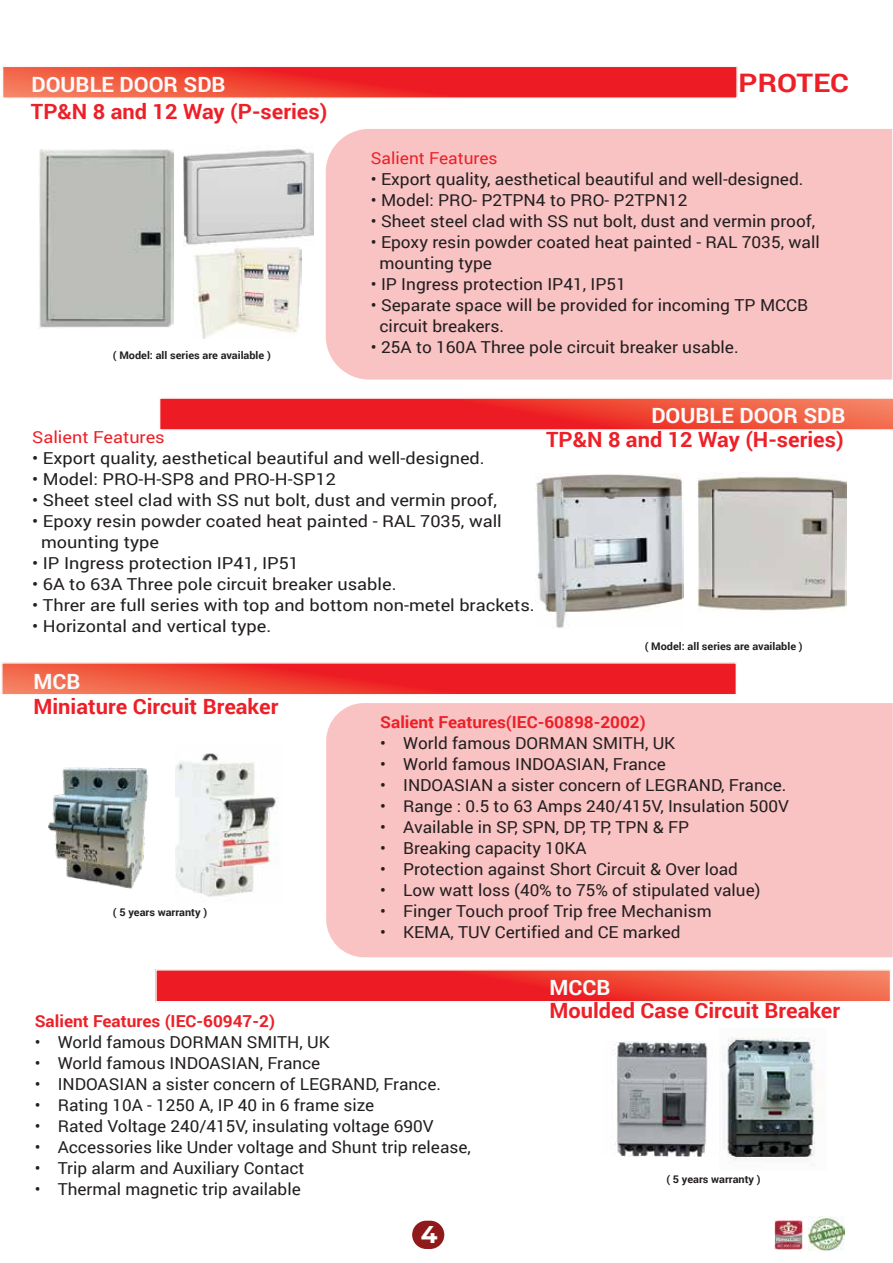
<style>
.page{position:relative;width:893px;height:1263px;background:#fff}
.page>*{position:absolute;margin:0;border:0;box-sizing:border-box;transform-origin:0 0}
.t1{font:700 25.5px "Roboto";color:#ed2028;scale:1.15 1}
.t2{font:700 24.3px "Montserrat";color:#fffffc}
.t3{font:700 21px "Roboto";color:#ed2028;scale:1.04 1}
.t4{font:700 21px "Roboto";color:#fafafa;scale:1.04 1}
.t5{font:16.5px "Roboto";color:#231f20;scale:1.04 1}
.t6{font:16.5px/21px "Roboto";color:#231f20;scale:1.1 1}
.t7{font:16.5px/21px "Roboto";color:#231f20;scale:1.05 1}
.t8{font:700 16.5px "Roboto";color:#ed2028;scale:1.04 1}
.t9{font:16.5px "Roboto";color:#ed2028;scale:1.1 1}
.t10{font:16.5px "Roboto";color:#ed2028;scale:1.05 1}
.t11{font:700 10.5px "Roboto";color:#231f20;scale:1.04 1}
</style>
<div class="page">
<img style="left:536px;top:473px;width:148px;height:155px">
<svg style="left:5px;top:69px;width:730px;height:27px;background:#ee352f"></svg>
<div style="left:2px;top:66px;width:736px;height:33px;border:2px solid #faf8f6"></div>
<svg style="left:160px;top:398px;width:733px;height:32px;background:#ef403a"></svg>
<img style="left:809px;top:1216px;width:35px;height:35px">
<img style="left:774px;top:1221px;width:29px;height:28px">
<div style="left:412px;top:1221px;width:32px;height:28px;background:#90191c;border-radius:14px"></div>
<img style="left:698px;top:476px;width:148px;height:135px">
<svg style="left:4px;top:665px;width:730px;height:27px;background:#ee342f"></svg>
<div style="left:1px;top:662px;width:736px;height:33px;border:2px solid #faf8f6"></div>
<div style="left:326px;top:703px;width:567px;height:254px;background:#f9c2c3"></div>
<img style="left:48px;top:767px;width:100px;height:122px">
<img style="left:175px;top:753px;width:103px;height:144px">
<svg style="left:158px;top:972px;width:730px;height:27px;background:#ee3630"></svg>
<div style="left:155px;top:969px;width:736px;height:33px;border:2px solid #faf8f6"></div>
<img style="left:724px;top:1036px;width:91px;height:125px">
<img style="left:612px;top:1041px;width:96px;height:115px">
<img style="left:194px;top:247px;width:108px;height:91px">
<div style="left:326px;top:129px;width:566px;height:251px;background:#f9c2c3"></div>
<img style="left:39px;top:150px;width:134px;height:178px">
<img style="left:184px;top:149px;width:130px;height:97px">
<p class="t4" style="left:31px;top:70px;width:188px">DOUBLE DOOR SDB</p>
<p class="t3" style="left:31px;top:96px;width:286px">TP&amp;N 8 and 12 Way (P-series)</p>
<p class="t11" style="left:113px;top:348px;width:153px">( Model: all series are available )</p>
<h1 class="t1" style="left:739px;top:65px;width:97px">PROTEC</h1>
<p class="t10" style="left:371px;top:146px;width:122px">Salient Features</p>
<p class="t7" style="left:371px;top:168px;width:414px">• Export quality, aesthetical beautiful and well-designed.</p>
<p class="t7" style="left:371px;top:189px;width:303px">• Model: PRO- P2TPN4 to PRO- P2TPN12</p>
<p class="t7" style="left:371px;top:210px;width:425px">• Sheet steel clad with SS nut bolt, dust and vermin proof,</p>
<p class="t7" style="left:379px;top:231px;width:421px;text-indent:-9px">• Epoxy resin powder coated heat painted - RAL 7035, wall mounting type</p>
<p class="t7" style="left:371px;top:273px;width:245px">• IP Ingress protection IP41, IP51</p>
<p class="t7" style="left:379px;top:294px;width:410px;text-indent:-9px">• Separate space will be provided for incoming TP MCCB circuit breakers.</p>
<p class="t7" style="left:371px;top:336px;width:352px">• 25A to 160A Three pole circuit breaker usable.</p>
<p class="t4" style="left:651px;top:401px;width:188px">DOUBLE DOOR SDB</p>
<p class="t9" style="left:32px;top:426px;width:122px">Salient Features</p>
<p class="t3" style="left:546px;top:424px;width:288px">TP&amp;N 8 and 12 Way (H-series)</p>
<p class="t6" style="left:32px;top:447px;width:413px">• Export quality, aesthetical beautiful and well-designed.</p>
<p class="t6" style="left:32px;top:468px;width:278px">• Model: PRO-H-SP8 and PRO-H-SP12</p>
<p class="t6" style="left:32px;top:489px;width:424px">• Sheet steel clad with SS nut bolt, dust and vermin proof,</p>
<p class="t6" style="left:41px;top:510px;width:420px;text-indent:-9px">• Epoxy resin powder coated heat painted - RAL 7035, wall mounting type</p>
<p class="t6" style="left:32px;top:552px;width:244px">• IP Ingress protection IP41, IP51</p>
<p class="t6" style="left:32px;top:573px;width:333px">• 6A to 63A Three pole circuit breaker usable.</p>
<p class="t6" style="left:32px;top:594px;width:458px">• Threr are full series with top and bottom non-metel brackets.</p>
<p class="t6" style="left:32px;top:615px;width:219px">• Horizontal and vertical type.</p>
<p class="t11" style="left:645px;top:639px;width:153px">( Model: all series are available )</p>
<p class="t4" style="left:33px;top:666px;width:47px">MCB</p>
<p class="t3" style="left:33px;top:691px;width:237px">Miniature Circuit Breaker</p>
<p class="t8" style="left:380px;top:710px;width:257px">Salient Features(IEC-60898-2002)</p>
<p class="t5" style="left:380px;top:731px;width:285px">• World famous DORMAN SMITH, UK</p>
<p class="t5" style="left:380px;top:752px;width:276px">• World famous INDOASIAN, France</p>
<p class="t5" style="left:380px;top:773px;width:392px">• INDOASIAN a sister concern of LEGRAND, France.</p>
<p class="t5" style="left:380px;top:794px;width:394px">• Range : 0.5 to 63 Amps 240/415V, Insulation 500V</p>
<p class="t5" style="left:380px;top:815px;width:298px">• Available in SP, SPN, DP, TP, TPN &amp; FP</p>
<p class="t5" style="left:380px;top:836px;width:200px">• Breaking capacity 10KA</p>
<p class="t5" style="left:380px;top:857px;width:345px">• Protection against Short Circuit &amp; Over load</p>
<p class="t5" style="left:380px;top:878px;width:367px">• Low watt loss (40% to 75% of stipulated value)</p>
<p class="t5" style="left:380px;top:899px;width:320px">• Finger Touch proof Trip free Mechanism</p>
<p class="t5" style="left:380px;top:920px;width:290px">• KEMA, TUV Certified and CE marked</p>
<p class="t4" style="left:549px;top:972px;width:60px">MCCB</p>
<p class="t3" style="left:549px;top:996px;width:281px">Moulded Case Circuit Breaker</p>
<p class="t11" style="left:113px;top:905px;width:92px">( 5 years warranty )</p>
<p class="t8" style="left:35px;top:1010px;width:232px">Salient Features (IEC-60947-2)</p>
<p class="t5" style="left:35px;top:1031px;width:285px">• World famous DORMAN SMITH, UK</p>
<p class="t5" style="left:35px;top:1052px;width:276px">• World famous INDOASIAN, France</p>
<p class="t5" style="left:35px;top:1073px;width:392px">• INDOASIAN a sister concern of LEGRAND, France.</p>
<p class="t5" style="left:35px;top:1094px;width:328px">• Rating 10A - 1250 A, IP 40 in 6 frame size</p>
<p class="t5" style="left:35px;top:1115px;width:385px">• Rated Voltage 240/415V, insulating voltage 690V</p>
<p class="t5" style="left:35px;top:1136px;width:421px">• Accessories like Under voltage and Shunt trip release,</p>
<p class="t5" style="left:35px;top:1157px;width:261px">• Trip alarm and Auxiliary Contact</p>
<p class="t5" style="left:35px;top:1178px;width:257px">• Thermal magnetic trip available</p>
<p class="t11" style="left:666px;top:1172px;width:92px">( 5 years warranty )</p>
<h2 class="t2" style="left:421px;top:1216px;width:18px">4</h2>
</div>
